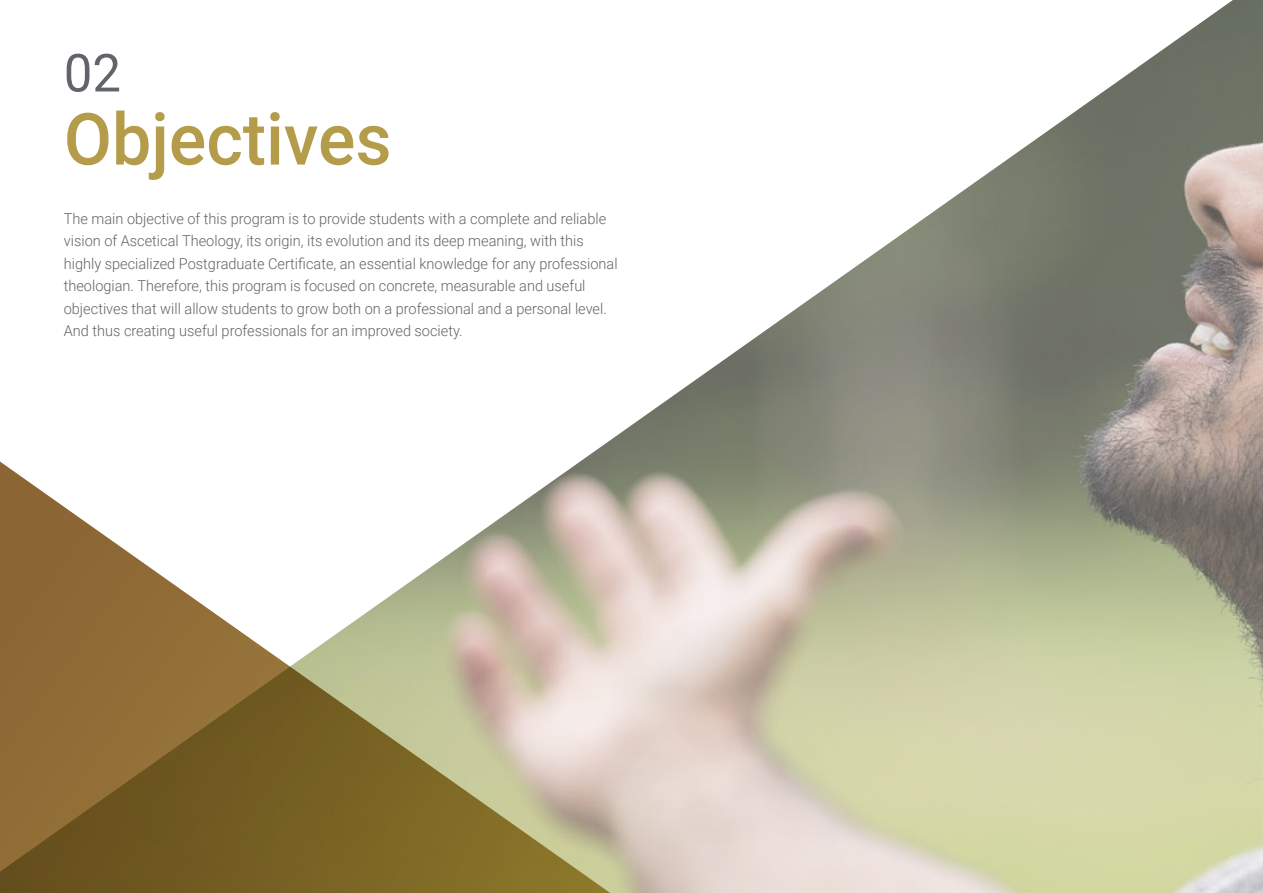
<style>
.page{position:relative;width:1263px;height:893px;background:#fff}
.page>*{position:absolute;margin:0;border:0;box-sizing:border-box;transform-origin:0 0}
.t1{font:500 72px "Roboto";color:#b49c4b}
.t2{font:52.5px "Roboto";color:#61646a}
.t3{font:300 15px/22.5px "Roboto";color:#61646a}
</style>
<div class="page">
<img style="left:602px;top:0;width:661px;height:893px">
<svg style="left:0;top:446px;width:640px;height:447px"></svg>
<h2 class="t2" style="left:64px;top:36px;width:59px">02</h2>
<h1 class="t1" style="left:64px;top:89px;width:329px">Objectives</h1>
<p class="t3" style="left:64px;top:207px;width:555px">The main objective of this program is to provide students with a complete and reliable vision of Ascetical Theology, its origin, its evolution and its deep meaning, with this highly specialized Postgraduate Certificate, an essential knowledge for any professional theologian. Therefore, this program is focused on concrete, measurable and useful objectives that will allow students to grow both on a professional and a personal level.<br>And thus creating useful professionals for an improved society.</p>
</div>
